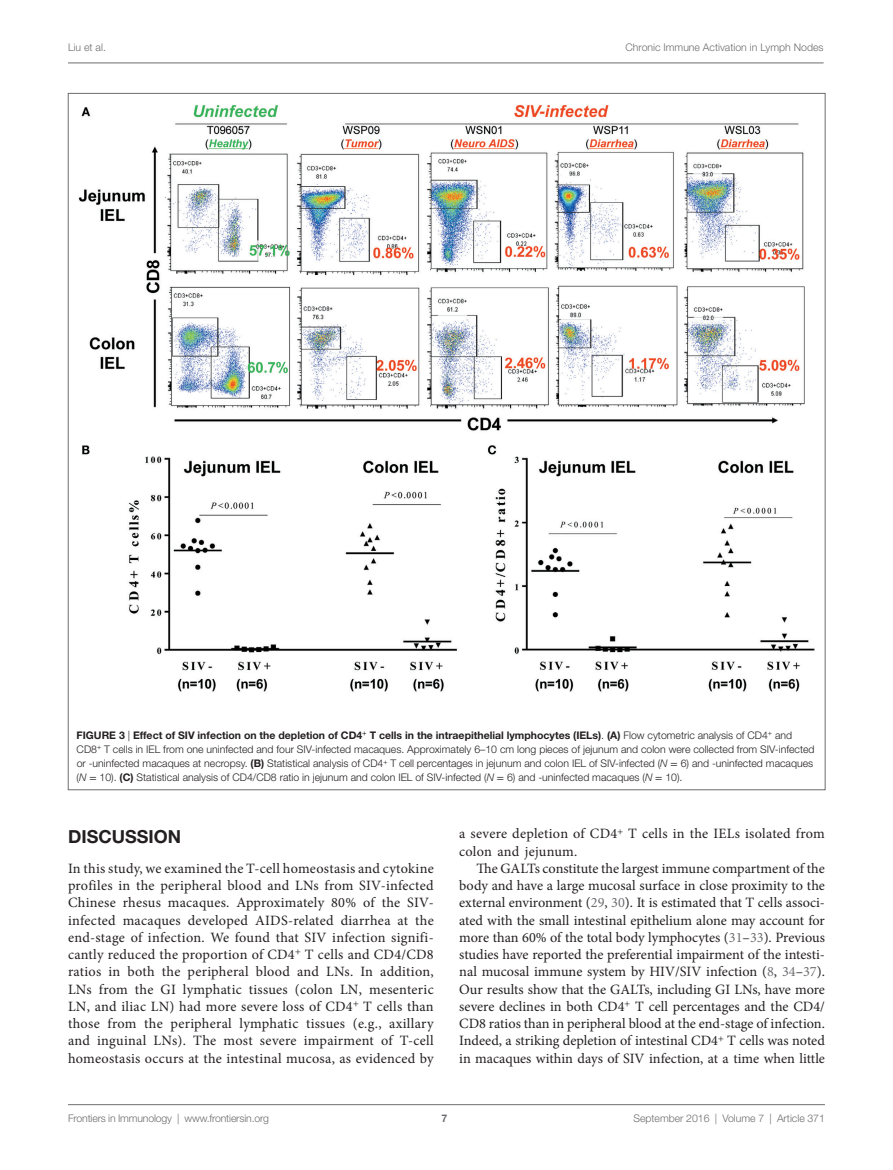
<style>
.page{position:relative;width:893px;height:1170px;background:#fff}
.page>*{position:absolute;margin:0;border:0;box-sizing:border-box;transform-origin:0 0}
.t1{font:700 18px "Helvetica Neue LT Std";color:#231f20}
.t2{font:14.25px/17.2px "Minion Pro";letter-spacing:.015em;color:#231f20;text-align:justify}
.t3{font:300 10.5px/14.2px "Helvetica Neue LT Std";color:#231f20}
.t4{font:300 10.5px "Helvetica Neue LT Std";color:#6c6d70}
.t5{font:700 10.5px "Helvetica Neue LT Std";color:#6c6d70}
.s1{font-weight:700}
.s2{font-style:italic}
.s3{font-family:"STIX General";font-weight:400}
.s4{color:#6c6d70}
</style>
<div class="page">
<img style="left:79px;top:105px;width:735px;height:587px">
<hr style="left:68px;top:1104px;width:757px;height:1px;background:#6c6d70">
<hr style="left:68px;top:63px;width:755px;height:1px;background:#6c6d70">
<p class="t4" style="left:68px;top:41px;width:39px">Liu et al.</p>
<p class="t4" style="left:626px;top:41px;width:199px">Chronic Immune Activation in Lymph Nodes</p>
<p class="t3" style="left:77px;top:727px;width:739px"><span class="s1">FIG URE 3</span> | <span class="s1">Effect of SIV infection on the depletion of CD4</span><sup>+</sup> <span class="s1">T cells in the intraepithelial lymphocytes (IELs)</span>. <span class="s1">(A)</span> Flow cytometric analysis of CD4<sup>+</sup> and CD8<sup>+</sup> T cells in IEL from one uninfected and four SIV-infected macaques. Approximately 6–10 cm long pieces of jejunum and colon were collected from SIV-infected or -uninfected macaques at necropsy. <span class="s1">(B)</span> Statistical analysis of CD4<sup>+</sup> T cell percentages in jejunum and colon IEL of SIV-infected (<span class="s2">N</span> <span class="s3">=</span> 6) and -uninfected macaques (<span class="s2">N</span> <span class="s3">=</span> 10). <span class="s1">(C)</span> Statistical analysis of CD4/CD8 ratio in jejunum and colon IEL of SIV-infected (<span class="s2">N</span> <span class="s3">=</span> 6) and -uninfected macaques (<span class="s2">N</span> <span class="s3">=</span> 10).</p>
<p class="t1" style="left:68px;top:825px;width:112px">DISCUSSION</p>
<p class="t2" style="left:68px;top:859px;width:367px">In this study, we examined the T-cell homeostasis and cytokine profiles in the peripheral blood and LNs from SIV-infected Chinese rhesus macaques. Approximately 80% of the SIV&shy;infected macaques developed AIDS-related diarrhea at the end-stage of infection. We found that SIV infection signifi&shy;cantly reduced the proportion of CD4<sup>+</sup> T cells and CD4/CD8 ratios in both the peripheral blood and LNs. In addition, LNs from the GI lymphatic tissues (colon LN, mesenteric LN, and iliac LN) had more severe loss of CD4<sup>+</sup> T cells than those from the peripheral lymphatic tissues (e.g., axillary and inguinal LNs). The most severe impairment of T-cell homeostasis occurs at the intestinal mucosa, as evidenced by</p>
<p class="t2" style="left:459px;top:825px;width:367px">a severe depletion of CD4<sup>+</sup> T cells in the IELs isolated from colon and jejunum.</p>
<p class="t2" style="left:459px;top:859px;width:367px;text-indent:17px">The GALTs constitute the largest immune compartment of the body and have a large mucosal surface in close proximity to the external environment (<span class="s4">29</span>, <span class="s4">30</span>). It is estimated that T cells associ&shy;ated with the small intestinal epithelium alone may account for more than 60% of the total body lymphocytes (<span class="s4">31</span>–<span class="s4">33</span>). Previous studies have reported the preferential impairment of the intesti&shy;nal mucosal immune system by HIV/SIV infection (<span class="s4">8</span>, <span class="s4">34</span>–<span class="s4">37</span>).<br>Our results show that the GALTs, including GI LNs, have more severe declines in both CD4<sup>+</sup> T cell percentages and the CD4/ CD8 ratios than in peripheral blood at the end-stage of infection.<br>Indeed, a striking depletion of intestinal CD4<sup>+</sup> T cells was noted in macaques within days of SIV infection, at a time when little</p>
<p class="t4" style="left:68px;top:1111px;width:203px">Frontiers in Immunology | www.frontiersin.org</p>
<p class="t4" style="left:633px;top:1111px;width:193px">September 2016 | Volume 7 | Article 371</p>
<p class="t5" style="left:441px;top:1111px;width:7px">7</p>
</div>
